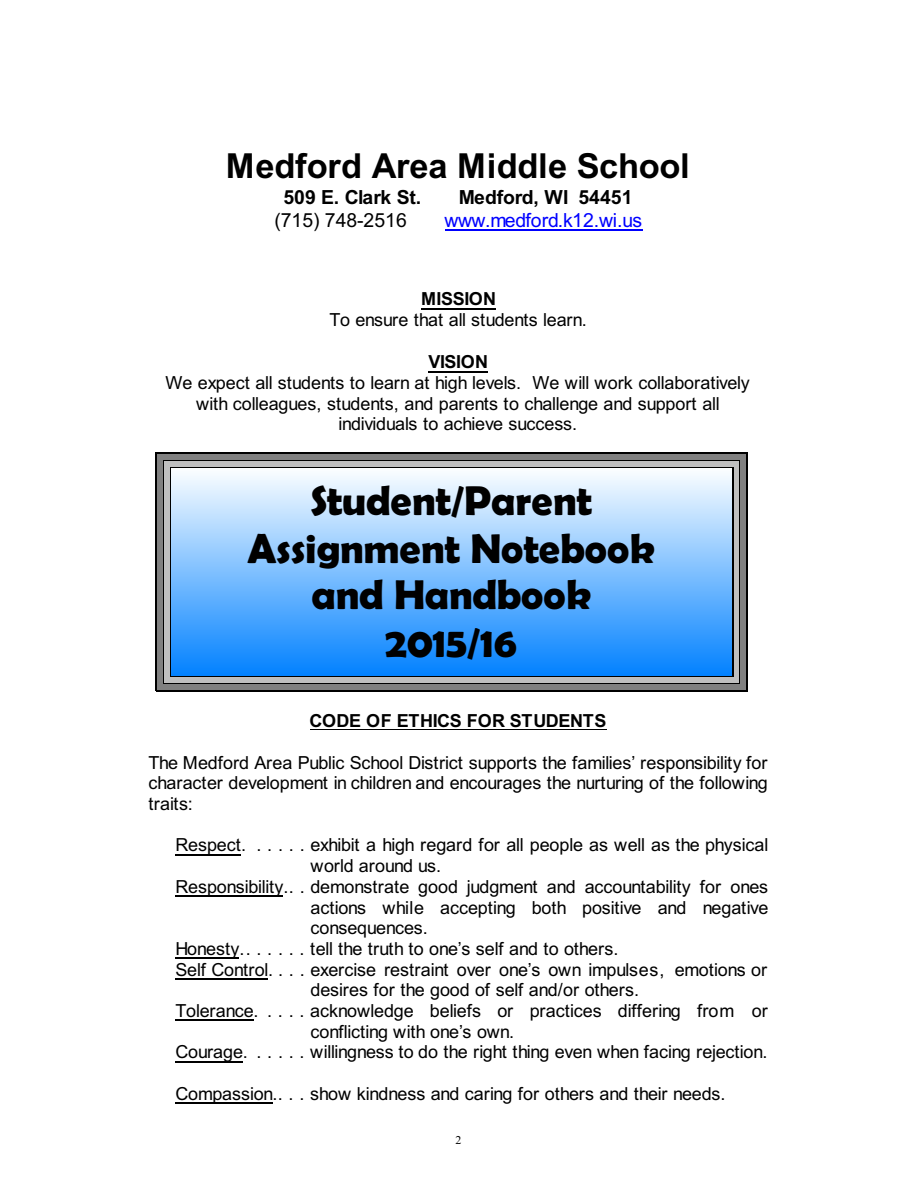
<style>
.page{position:relative;width:918px;height:1188px;background:#fff}
.page>*{position:absolute;margin:0;border:0;box-sizing:border-box;transform-origin:0 0}
.t1{font:700 42px/47.4px "Berlin Sans FB Demi";letter-spacing:-.01em;color:#000;text-align:center}
.t2{font:700 34.5px "Arial";letter-spacing:-.01em;color:#000}
.t3{font:700 19.5px "Arial";letter-spacing:-.005em;color:#000}
.t4{font:19.5px "Arial";letter-spacing:-.03em;color:#00f}
.t5{font:19.5px "Arial";color:#000}
.t6{font:18px/20.7px "Arial";letter-spacing:-.005em;color:#000;text-align:center}
.t7{font:700 18px "Arial";letter-spacing:-.015em;color:#000}
.t8{font:12px "Times New Roman";color:#000}
</style>
<div class="page">
<img style="left:171px;top:468px;width:562px;height:208px">
<hr style="left:169px;top:466px;width:2px;height:212px;background:#000">
<hr style="left:733px;top:466px;width:1px;height:212px;background:#000">
<hr style="left:169px;top:466px;width:565px;height:2px;background:#000">
<hr style="left:169px;top:676px;width:565px;height:2px;background:#000">
<div style="left:164px;top:461px;width:5px;height:222px;background:#bfbfbf"></div>
<div style="left:734px;top:461px;width:5px;height:222px;background:#bfbfbf"></div>
<div style="left:164px;top:461px;width:575px;height:5px;background:#bfbfbf"></div>
<div style="left:164px;top:678px;width:575px;height:5px;background:#bfbfbf"></div>
<hr style="left:163px;top:460px;width:1px;height:224px;background:#000">
<hr style="left:739px;top:460px;width:2px;height:224px;background:#000">
<hr style="left:163px;top:460px;width:578px;height:1px;background:#000">
<hr style="left:163px;top:683px;width:578px;height:1px;background:#000">
<div style="left:157px;top:454px;width:5px;height:236px;background:#808080"></div>
<div style="left:741px;top:454px;width:5px;height:236px;background:#808080"></div>
<div style="left:157px;top:454px;width:589px;height:5px;background:#808080"></div>
<div style="left:157px;top:685px;width:589px;height:5px;background:#808080"></div>
<hr style="left:156px;top:453px;width:1px;height:238px;background:#000">
<hr style="left:746px;top:453px;width:1px;height:238px;background:#000">
<hr style="left:156px;top:453px;width:591px;height:1px;background:#000">
<hr style="left:156px;top:690px;width:591px;height:1px;background:#000">
<hr style="left:445px;top:230px;width:198px;height:1px;background:#00f">
<hr style="left:421px;top:308px;width:75px;height:1px;background:#000">
<hr style="left:428px;top:371px;width:60px;height:1px;background:#000">
<hr style="left:310px;top:729px;width:297px;height:1px;background:#000">
<hr style="left:176px;top:854px;width:65px;height:1px;background:#000">
<hr style="left:176px;top:896px;width:108px;height:1px;background:#000">
<hr style="left:176px;top:958px;width:63px;height:1px;background:#000">
<hr style="left:176px;top:978px;width:92px;height:2px;background:#000">
<hr style="left:176px;top:1020px;width:78px;height:1px;background:#000">
<hr style="left:176px;top:1061px;width:67px;height:1px;background:#000">
<hr style="left:176px;top:1103px;width:97px;height:1px;background:#000">
<h2 class="t2" style="left:226px;top:153px;width:465px">Medford Area Middle School</h2>
<p class="t3" style="left:284px;top:190px;width:139px">509 E. Clark St.</p>
<p class="t3" style="left:459px;top:190px;width:175px">Medford, WI 54451</p>
<p class="t5" style="left:274px;top:213px;width:134px">(715) 748-2516</p>
<p class="t4" style="left:445px;top:213px;width:199px">www.medford.k12.wi.us</p>
<p class="t7" style="left:421px;top:292px;width:77px">MISSION</p>
<p class="t6" style="left:329px;top:311px;width:259px">To ensure that all students learn.</p>
<p class="t7" style="left:428px;top:355px;width:61px">VISION</p>
<p class="t6" style="left:166px;top:374px;width:586px">We expect all students to learn at high levels. We will work collaboratively with colleagues, students, and parents to challenge and support all individuals to achieve success.</p>
<h1 class="t1" style="left:248px;top:476px;width:409px">Student/Parent<br>Assignment Notebook and Handbook<br>2015/16</h1>
<p class="t7" style="left:310px;top:714px;width:298px">CODE OF ETHICS FOR STUDENTS</p>
<p class="t6" style="left:148px;top:754px;width:621px;text-align:justify">The Medford Area Public School District supports the families’ responsibility for character development in children and encourages the nurturing of the following traits:</p>
<p class="t6" style="left:176px;top:836px;width:594px">Respect. . . . . . exhibit a high regard for all people as well as the physical</p>
<p class="t6" style="left:310px;top:857px;width:132px">world around us.</p>
<p class="t6" style="left:176px;top:878px;width:594px">Responsibility.. . demonstrate good judgment and accountability for ones</p>
<p class="t6" style="left:310px;top:898px;width:459px">actions while accepting both positive and negative</p>
<p class="t6" style="left:310px;top:919px;width:119px">consequences.</p>
<p class="t6" style="left:176px;top:940px;width:445px">Honesty.. . . . . . tell the truth to one’s self and to others.</p>
<p class="t6" style="left:176px;top:961px;width:593px">Self Control. . . . exercise restraint over one’s own impulses, emotions or</p>
<p class="t6" style="left:310px;top:981px;width:330px">desires for the good of self and/or others.</p>
<p class="t6" style="left:176px;top:1002px;width:594px">Tolerance. . . . . acknowledge beliefs or practices differing from or</p>
<p class="t6" style="left:310px;top:1023px;width:205px">conflicting with one’s own.</p>
<p class="t6" style="left:176px;top:1043px;width:593px">Courage. . . . . . willingness to do the right thing even when facing rejection.</p>
<p class="t6" style="left:176px;top:1085px;width:552px">Compassion.. . . show kindness and caring for others and their needs.</p>
<p class="t8" style="left:455px;top:1136px;width:7px">2</p>
</div>
